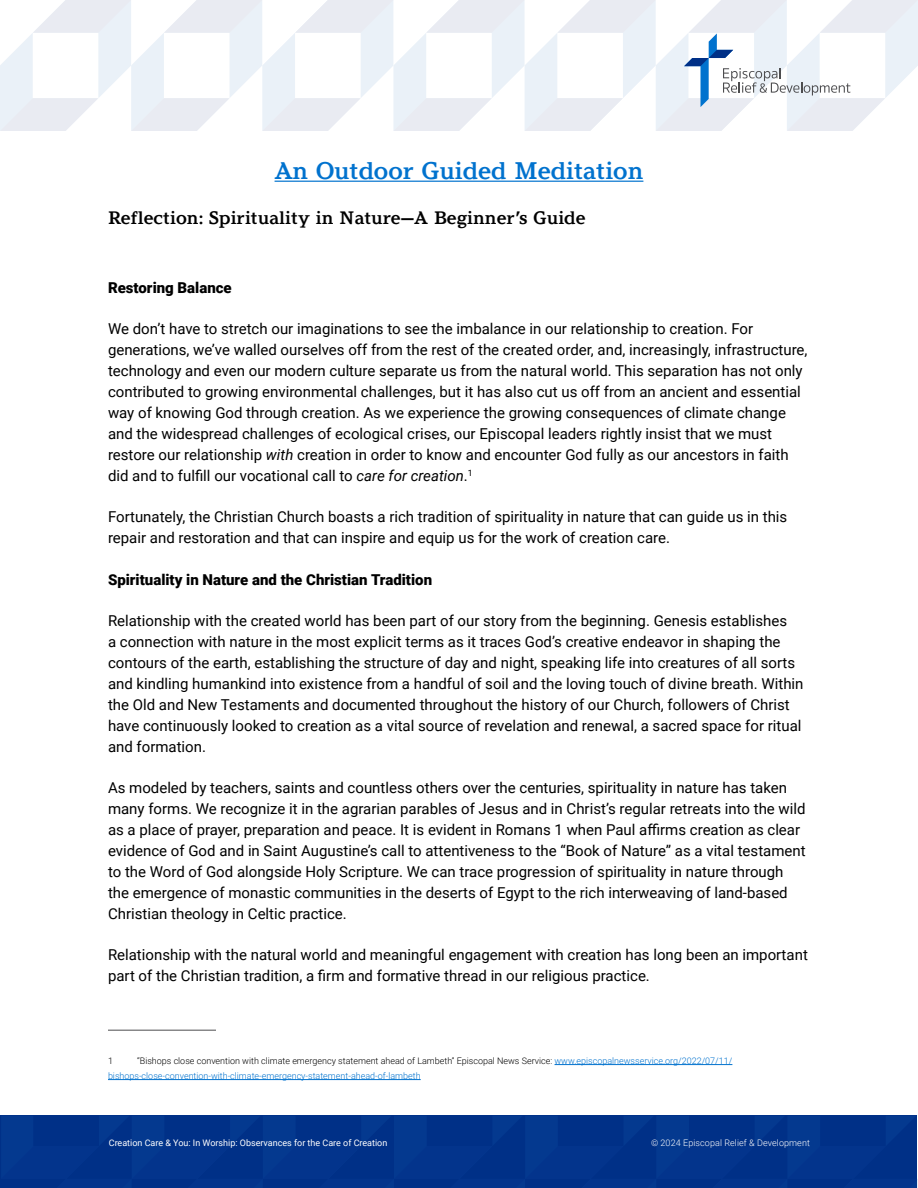
<style>
.page{position:relative;width:918px;height:1188px;background:#fff}
.page>*{position:absolute;margin:0;border:0;box-sizing:border-box;transform-origin:0 0}
.t1{font:700 24px "Argesta Text";color:#0072ce}
.t2{font:700 18px "Argesta Text";color:#000}
.t3{font:15px/21px "Roboto";color:#000}
.t4{font:900 15px "Roboto";color:#000}
.t5{font:300 9px/15px "Roboto";color:#0072ce}
.t6{font:9px "Roboto";color:#fff}
.t7{font:300 9px "Roboto";letter-spacing:.01em;color:#fff}
.t8{font:300 9px "Roboto";color:#000}
.s1{font-style:italic}
.s2{color:#000}
</style>
<div class="page">
<div style="left:1px;top:1116px;width:917px;height:72px;background:#03348c"></div>
<svg style="left:0;top:0;width:918px;height:131px"></svg>
<hr style="left:275px;top:181px;width:368px;height:1px;background:#0072ce">
<hr style="left:108px;top:1030px;width:108px;height:1px;background:#4d4d4f">
<hr style="left:555px;top:1064px;width:177px;height:1px;background:#0072ce">
<hr style="left:108px;top:1079px;width:313px;height:1px;background:#0072ce">
<h1 class="t1" style="left:275px;top:156px;width:370px">An Outdoor Guided Meditation</h1>
<p class="t2" style="left:108px;top:207px;width:479px">Reflection: Spirituality in Nature—A Beginner’s Guide</p>
<p class="t4" style="left:108px;top:277px;width:125px">Restoring Balance</p>
<p class="t3" style="left:108px;top:318px;width:701px">We don’t have to stretch our imaginations to see the imbalance in our relationship to creation. For generations, we’ve walled ourselves off from the rest of the created order, and, increasingly, infrastructure, technology and even our modern culture separate us from the natural world. This separation has not only contributed to growing environmental challenges, but it has also cut us off from an ancient and essential way of knowing God through creation. As we experience the growing consequences of climate change and the widespread challenges of ecological crises, our Episcopal leaders rightly insist that we must restore our relationship <span class="s1">with</span> creation in order to know and encounter God fully as our ancestors in faith did and to fulfill our vocational call to <span class="s1">care for creation</span>.<sup>1</sup></p>
<p class="t3" style="left:108px;top:506px;width:681px">Fortunately, the Christian Church boasts a rich tradition of spirituality in nature that can guide us in this repair and restoration and that can inspire and equip us for the work of creation care.</p>
<p class="t4" style="left:108px;top:569px;width:326px">Spirituality in Nature and the Christian Tradition</p>
<p class="t3" style="left:108px;top:609px;width:697px">Relationship with the created world has been part of our story from the beginning. Genesis establishes<br>a connection with nature in the most explicit terms as it traces God’s creative endeavor in shaping the contours of the earth, establishing the structure of day and night, speaking life into creatures of all sorts and kindling humankind into existence from a handful of soil and the loving touch of divine breath. Within the Old and New Testaments and documented throughout the history of our Church, followers of Christ have continuously looked to creation as a vital source of revelation and renewal, a sacred space for ritual and formation.</p>
<p class="t3" style="left:108px;top:777px;width:699px">As modeled by teachers, saints and countless others over the centuries, spirituality in nature has taken many forms. We recognize it in the agrarian parables of Jesus and in Christ’s regular retreats into the wild as a place of prayer, preparation and peace. It is evident in Romans 1 when Paul affirms creation as clear evidence of God and in Saint Augustine’s call to attentiveness to the “Book of Nature” as a vital testament to the Word of God alongside Holy Scripture. We can trace progression of spirituality in nature through the emergence of monastic communities in the deserts of Egypt to the rich interweaving of land-based Christian theology in Celtic practice.</p>
<p class="t3" style="left:108px;top:944px;width:701px">Relationship with the natural world and meaningful engagement with creation has long been an important part of the Christian tradition, a firm and formative thread in our religious practice.</p>
<p class="t5" style="left:108px;top:1053px;width:626px;text-indent:29px"><span class="s2">“Bishops close convention with climate emergency statement ahead of Lambeth” Episcopal News Service:</span> www.episcopalnewsservice.org/2022/07/11/ bishops-close-convention-with-climate-emergency-statement-ahead-of-lambeth</p>
<p class="t8" style="left:108px;top:1054px;width:6px">1</p>
<p class="t6" style="left:109px;top:1136px;width:280px">Creation Care &amp; You: In Worship: Observances for the Care of Creation</p>
<p class="t7" style="left:651px;top:1136px;width:160px">© 2024 Episcopal Relief &amp; Development</p>
</div>
